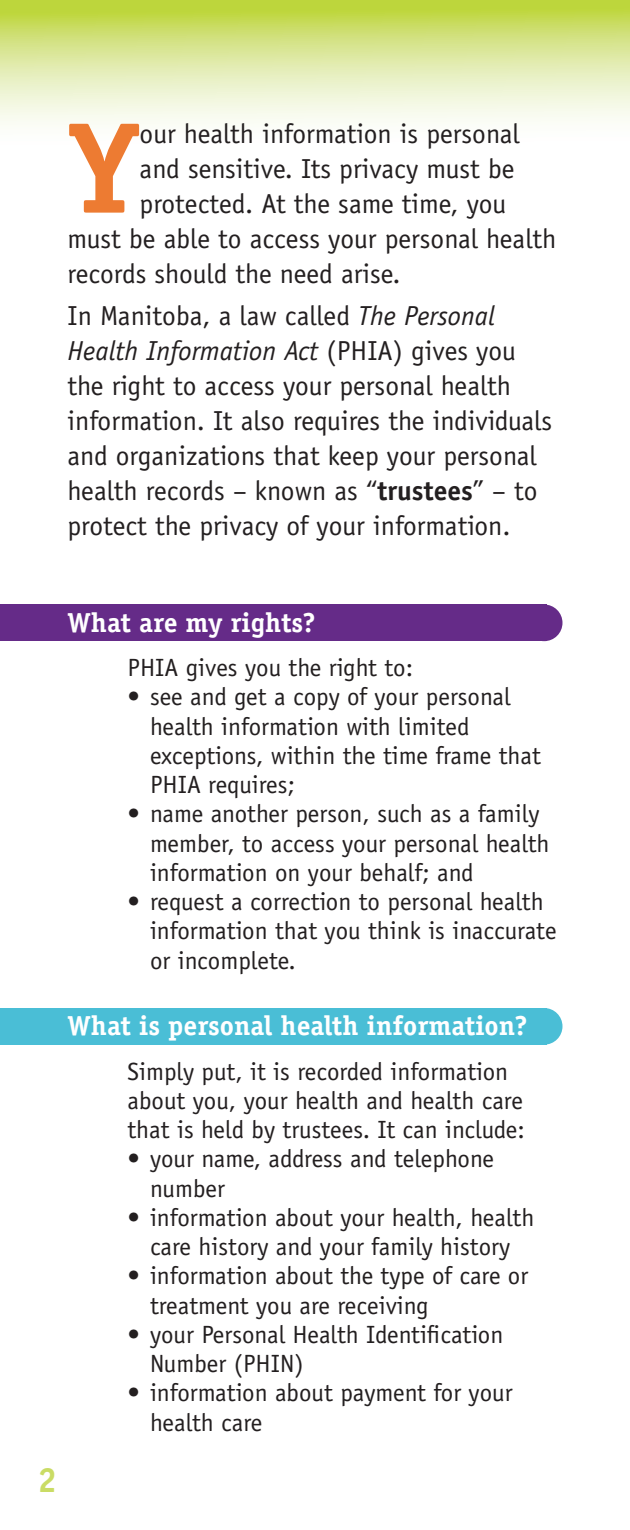
<style>
.page{position:relative;width:630px;height:1530px;background:#fff}
.page>*{position:absolute;margin:0;border:0;box-sizing:border-box;transform-origin:0 0}
.text{font:700 129.75px "Officina Serif";color:#ed7b32}
.text-2{font:700 35px "Officina Sans";color:#cadc65}
.text-3{font:27.5px/35px "Officina Sans";color:#231f20}
.t1{font:700 27.5px "Officina Serif";color:#fff}
.text-4{font:25px/29.2px "Officina Sans";color:#231f20}
.s1{font-style:italic}
.s2{font-weight:700}
</style>
<div class="page">
<svg style="left:0;top:0;width:630px;height:125px;background:#dee9a2"></svg>
<div style="left:0;top:1008px;width:547px;height:37px;background:#4abed6"></div>
<div style="left:526px;top:1008px;width:36px;height:37px;background:#4abed6;border-radius:50%"></div>
<div style="left:0;top:604px;width:547px;height:37px;background:#652b88"></div>
<div style="left:526px;top:605px;width:36px;height:36px;background:#652b88;border-radius:50%"></div>
<p class="text" style="left:68px;top:88px;width:74px">Y</p>
<p class="text-3" style="left:140px;top:116px;width:382px">our health information is personal</p>
<p class="text-3" style="left:140px;top:151px;width:376px">and sensitive. Its privacy must be</p>
<p class="text-3" style="left:140px;top:186px;width:368px">protected. At the same time, you</p>
<p class="text-3" style="left:68px;top:221px;width:490px">must be able to access your personal health</p>
<p class="text-3" style="left:68px;top:256px;width:335px">records should the need arise.</p>
<p class="text-3" style="left:68px;top:298px;width:486px">In Manitoba, a law called <span class="s1">The Personal Health Information Act</span> (PHIA) gives you the right to access your personal health information. It also requires the individuals and organizations that keep your personal health records – known as “<span class="s2">trustees</span>” – to protect the privacy of your information.</p>
<p class="t1" style="left:68px;top:605px;width:250px">What are my rights?</p>
<p class="text-4" style="left:128px;top:653px;width:287px">PHIA gives you the right to:</p>
<p class="text-4" style="left:150px;top:682px;width:392px;text-indent:-22px">• see and get a copy of your personal health information with limited exceptions, within the time frame that<br>PHIA requires;</p>
<p class="text-4" style="left:150px;top:799px;width:401px;text-indent:-22px">• name another person, such as a family member, to access your personal health information on your behalf; and</p>
<p class="text-4" style="left:150px;top:887px;width:408px;text-indent:-22px">• request a correction to personal health information that you think is inaccurate or incomplete.</p>
<p class="t1" style="left:68px;top:1009px;width:461px">What is personal health information?</p>
<p class="text-4" style="left:128px;top:1057px;width:399px">Simply put, it is recorded information about you, your health and health care that is held by trustees. It can include:</p>
<p class="text-4" style="left:150px;top:1144px;width:346px;text-indent:-22px">• your name, address and telephone number</p>
<p class="text-4" style="left:128px;top:1203px;width:408px;text-align:center">• information about your health, health care history and your family history</p>
<p class="text-4" style="left:150px;top:1261px;width:380px;text-indent:-22px">• information about the type of care or treatment you are receiving</p>
<p class="text-4" style="left:150px;top:1320px;width:355px;text-indent:-22px">• your Personal Health Identification<br>Number (PHIN)</p>
<p class="text-4" style="left:150px;top:1378px;width:364px;text-indent:-22px">• information about payment for your health care</p>
<p class="text-2" style="left:38px;top:1458px;width:21px">2</p>
</div>
